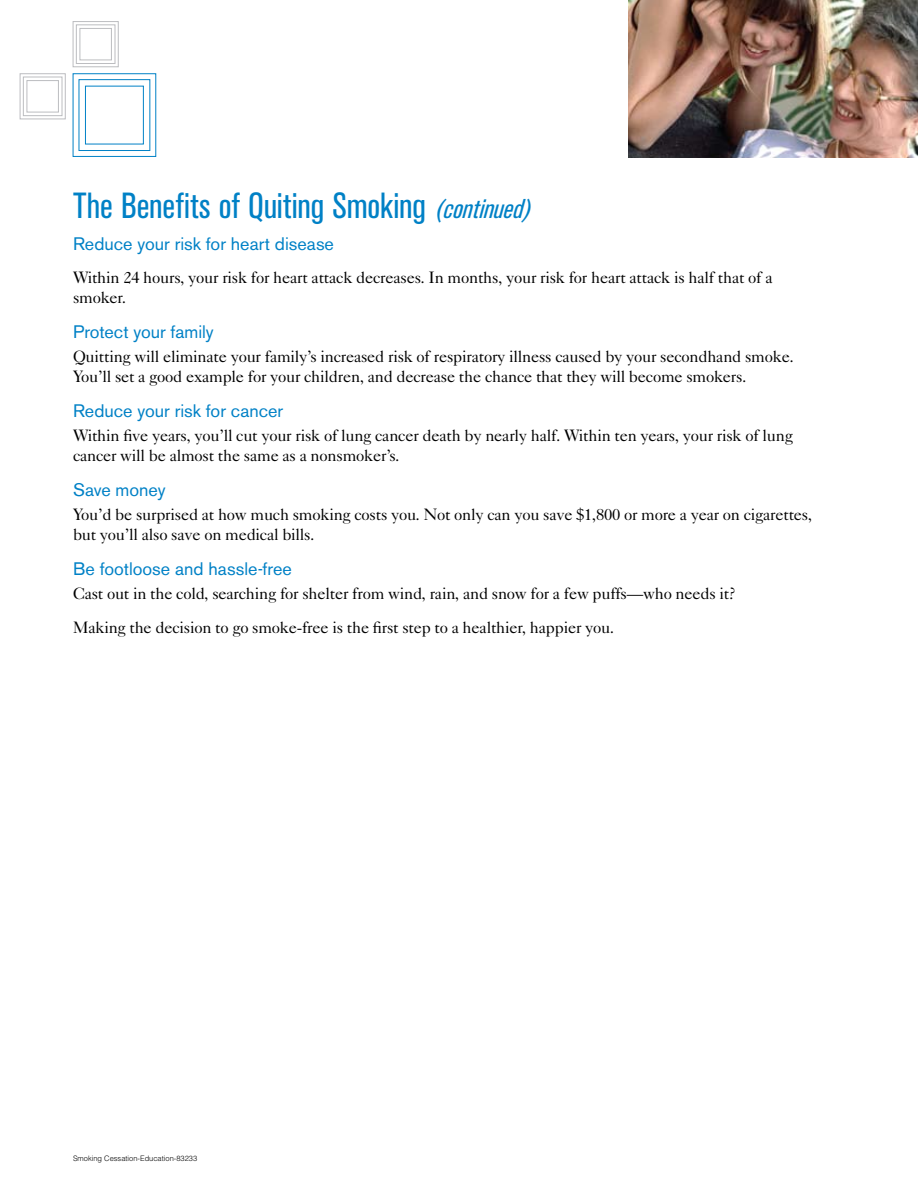
<style>
.page{position:relative;width:918px;height:1188px;background:#fff}
.page>*{position:absolute;margin:0;border:0;box-sizing:border-box;transform-origin:0 0}
.t1{font:condensed 36px "Akzidenz Grotesk BE";letter-spacing:-.005em;color:#0081c6}
.t2{font:18px "Akzidenz Grotesk BE";color:#0081c6}
.t3{font:16.5px/19.8px "Caslon Five Forty";letter-spacing:-.015em;color:#000}
.t4{font:300 7.5px "Helvetica";color:#000}
.s1{font-style:italic;font-size:27px}
</style>
<div class="page">
<img style="left:628px;top:0;width:290px;height:158px">
<svg style="left:20px;top:73px;width:46px;height:46px"></svg>
<div style="left:23px;top:77px;width:39px;height:39px;background:linear-gradient(to right,#fff,#fff);border:1px solid #bcbdc0"></div>
<div style="left:27px;top:80px;width:32px;height:32px;background:#fff;border:1px solid #bcbdc0"></div>
<div style="left:73px;top:73px;width:83px;height:84px;background:#fff;border:1px solid #0081c6"></div>
<div style="left:79px;top:79px;width:71px;height:72px;background:#fff;border:1px solid #0081c6"></div>
<div style="left:85px;top:86px;width:59px;height:58px;background:#fff;border:1px solid #0081c6"></div>
<svg style="left:73px;top:21px;width:46px;height:46px"></svg>
<svg style="left:76px;top:24px;width:39px;height:40px"></svg>
<div style="left:80px;top:28px;width:32px;height:32px;background:#fff;border:1px solid #bcbdc0"></div>
<h1 class="t1" style="left:73px;top:185px;width:467px">The Benefits of Quiting Smoking <span class="s1">(continued)</span></h1>
<p class="t2" style="left:73px;top:233px;width:263px">Reduce your risk for heart disease</p>
<p class="t3" style="left:73px;top:268px;width:701px">Within 24 hours, your risk for heart attack decreases. In months, your risk for heart attack is half that of a smoker.</p>
<p class="t2" style="left:73px;top:321px;width:142px">Protect your family</p>
<p class="t3" style="left:73px;top:347px;width:722px">Quitting will eliminate your family’s increased risk of respiratory illness caused by your secondhand smoke.<br>You’ll set a good example for your children, and decrease the chance that they will become smokers.</p>
<p class="t2" style="left:73px;top:400px;width:212px">Reduce your risk for cancer</p>
<p class="t3" style="left:73px;top:426px;width:722px">Within five years, you’ll cut your risk of lung cancer death by nearly half. Within ten years, your risk of lung cancer will be almost the same as a nonsmoker’s.</p>
<p class="t2" style="left:73px;top:479px;width:94px">Save money</p>
<p class="t3" style="left:73px;top:505px;width:741px">You’d be surprised at how much smoking costs you. Not only can you save $1,800 or more a year on cigarettes, but you’ll also save on medical bills.</p>
<p class="t2" style="left:73px;top:558px;width:220px">Be footloose and hassle-free</p>
<p class="t3" style="left:73px;top:577px;width:664px;line-height:33.3px">Cast out in the cold, searching for shelter from wind, rain, and snow for a few puffs—who needs it?<br>Making the decision to go smoke-free is the first step to a healthier, happier you.</p>
<p class="t4" style="left:73px;top:1154px;width:126px">Smoking Cessation-Education-83233</p>
</div>
